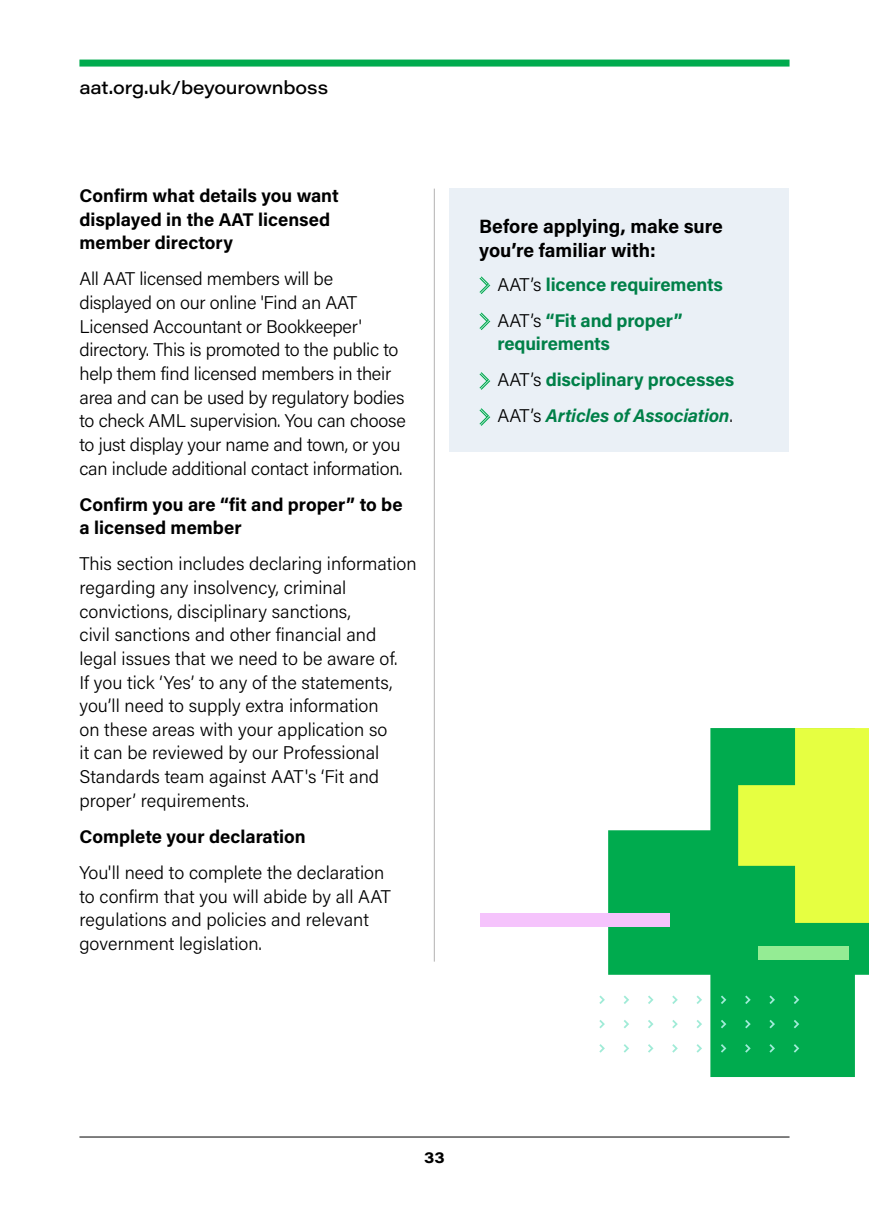
<style>
.page{position:relative;width:869px;height:1216px;background:#fff}
.page>*{position:absolute;margin:0;border:0;box-sizing:border-box;transform-origin:0 0}
.t1{font:700 19.25px/24.5px "Acumin Pro";color:#000}
.t2{font:300 18.38px/23.6px "Acumin Pro";letter-spacing:-.005em;color:#000}
.t3{font:700 18.38px/23.6px "Acumin Pro";color:#000}
.t4{font:700 18.38px/36.1px "Acumin Pro";letter-spacing:-.01em;color:#008048}
.t5{font:500 18.38px "Acumin Pro Wide";letter-spacing:-.01em;color:#000}
.t6{font:700 15.75px "Acumin Pro Wide";color:#000}
.s1{font-weight:300;color:#000}
.s2{font-style:italic}
</style>
<div class="page">
<svg style="left:608px;top:728px;width:260px;height:348px;fill:#00ab4e"></svg>
<svg style="left:737px;top:728px;width:131px;height:194px;background:#a9e844"></svg>
<div style="left:480px;top:913px;width:189px;height:14px;background:#f5c3fc"></div>
<div style="left:758px;top:946px;width:90px;height:13px;background:#94ec94"></div>
<svg style="left:599px;top:1044px;width:5px;height:8px"></svg>
<svg style="left:623px;top:1044px;width:6px;height:8px"></svg>
<svg style="left:647px;top:1044px;width:6px;height:8px"></svg>
<svg style="left:672px;top:1044px;width:5px;height:8px"></svg>
<svg style="left:696px;top:1044px;width:5px;height:8px"></svg>
<svg style="left:720px;top:1044px;width:6px;height:8px"></svg>
<svg style="left:744px;top:1044px;width:6px;height:8px"></svg>
<svg style="left:769px;top:1044px;width:5px;height:8px"></svg>
<svg style="left:793px;top:1044px;width:5px;height:8px"></svg>
<svg style="left:599px;top:1020px;width:5px;height:8px"></svg>
<svg style="left:623px;top:1019px;width:6px;height:9px"></svg>
<svg style="left:647px;top:1019px;width:6px;height:9px"></svg>
<svg style="left:672px;top:1019px;width:5px;height:9px"></svg>
<svg style="left:696px;top:1019px;width:5px;height:9px"></svg>
<svg style="left:720px;top:1019px;width:6px;height:9px"></svg>
<svg style="left:744px;top:1019px;width:6px;height:9px"></svg>
<svg style="left:769px;top:1019px;width:5px;height:9px"></svg>
<svg style="left:793px;top:1019px;width:5px;height:9px"></svg>
<svg style="left:599px;top:995px;width:5px;height:9px"></svg>
<svg style="left:623px;top:995px;width:6px;height:9px"></svg>
<svg style="left:647px;top:995px;width:6px;height:9px"></svg>
<svg style="left:672px;top:995px;width:5px;height:9px"></svg>
<svg style="left:696px;top:995px;width:5px;height:9px"></svg>
<svg style="left:720px;top:995px;width:6px;height:9px"></svg>
<svg style="left:744px;top:995px;width:6px;height:9px"></svg>
<svg style="left:769px;top:995px;width:5px;height:9px"></svg>
<svg style="left:793px;top:995px;width:5px;height:9px"></svg>
<div style="left:449px;top:189px;width:339px;height:263px;background:#eaf0f6"></div>
<svg style="left:479px;top:276px;width:11px;height:18px"></svg>
<svg style="left:479px;top:312px;width:11px;height:18px"></svg>
<svg style="left:479px;top:372px;width:11px;height:18px"></svg>
<svg style="left:479px;top:408px;width:11px;height:18px"></svg>
<hr style="left:434px;top:189px;width:1px;height:772px;background:#b3b2b2">
<hr style="left:79px;top:1136px;width:710px;height:1px;background:#000">
<div style="left:79px;top:60px;width:710px;height:7px;background:#00ab4e"></div>
<p class="t5" style="left:79px;top:74px;width:250px">aat.org.uk/beyourownboss</p>
<p class="t3" style="left:79px;top:183px;width:260px">Confirm what details you want displayed in the AAT licensed member directory</p>
<p class="t2" style="left:79px;top:266px;width:328px">All AAT licensed members will be displayed on our online 'Find an AAT Licensed Accountant or Bookkeeper' directory. This is promoted to the public to help them find licensed members in their area and can be used by regulatory bodies to check AML supervision. You can choose to just display your name and town, or you can include additional contact information.</p>
<p class="t3" style="left:79px;top:491px;width:324px">Confirm you are “fit and proper” to be a licensed member</p>
<p class="t2" style="left:79px;top:551px;width:338px">This section includes declaring information regarding any insolvency, criminal convictions, disciplinary sanctions,<br>civil sanctions and other financial and legal issues that we need to be aware of.<br>If you tick ‘Yes’ to any of the statements, you’ll need to supply extra information<br>on these areas with your application so<br>it can be reviewed by our Professional Standards team against AAT's ‘Fit and proper’ requirements.</p>
<p class="t3" style="left:79px;top:823px;width:228px">Complete your declaration</p>
<p class="t2" style="left:79px;top:859px;width:313px">You'll need to complete the declaration to confirm that you will abide by all AAT regulations and policies and relevant government legislation.</p>
<p class="t1" style="left:479px;top:213px;width:245px">Before applying, make sure you’re familiar with:</p>
<p class="t4" style="left:497px;top:265px;width:227px"><span class="s1">AAT’s</span> licence requirements<br><span class="s1">AAT’s</span> “Fit and proper”</p>
<p class="t4" style="left:497px;top:325px;width:238px">requirements<br><span class="s1">AAT’s</span> disciplinary processes<br><span class="s1">AAT’s</span> <span class="s2">Articles of Association</span><span class="s1">.</span></p>
<p class="t6" style="left:424px;top:1145px;width:22px">33</p>
</div>
